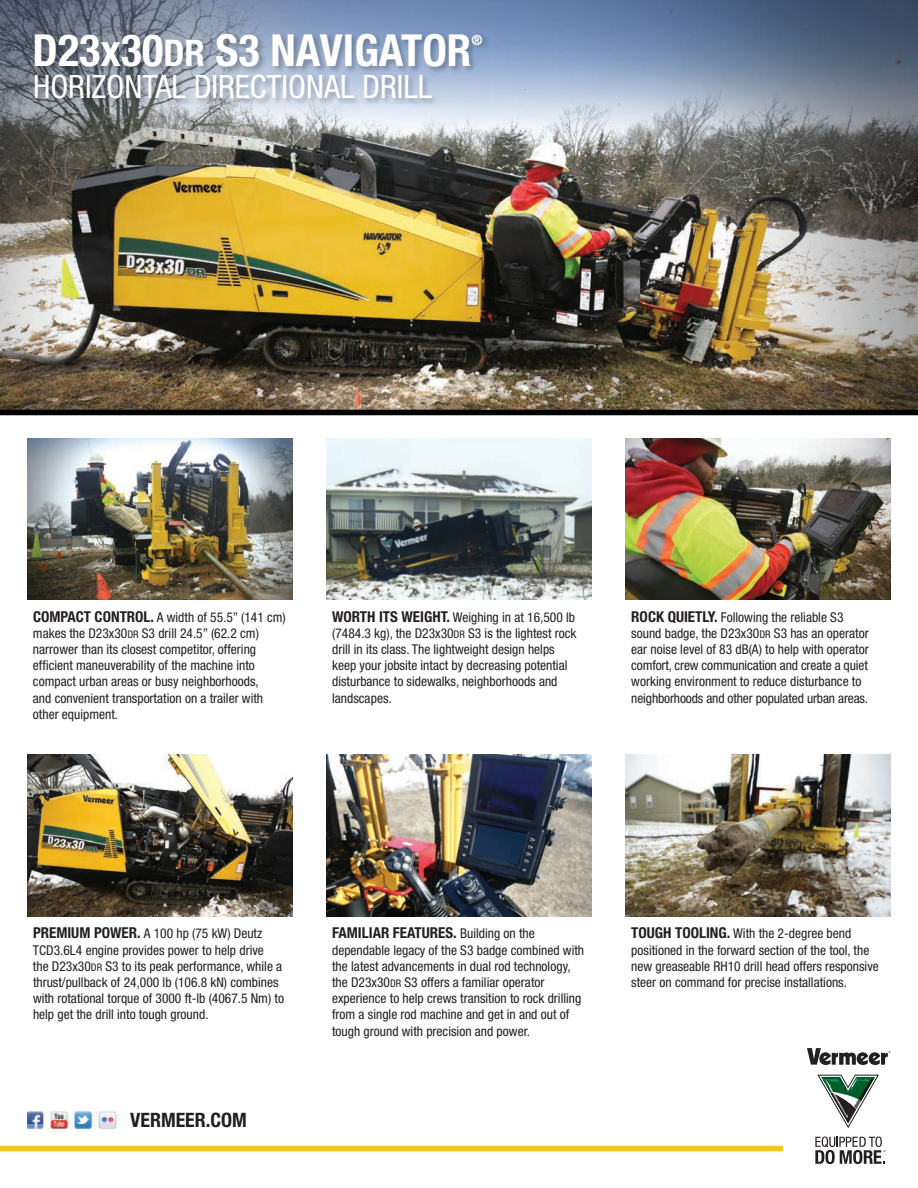
<style>
.page{position:relative;width:918px;height:1188px;background:#fff}
.page>*{position:absolute;margin:0;border:0;box-sizing:border-box;transform-origin:0 0}
.t1{font:700 condensed 44.25px "Helvetica Neue";color:#fff}
.t2{font:condensed 32.25px "Helvetica Neue";color:#fff}
.t3{font:700 condensed 19.8px "Helvetica Neue";color:#231f20}
.t4{font:700 condensed 15px "Helvetica Neue";color:#231f20}
.t5{font:700 condensed 13.95px "Helvetica Neue";color:#fff}
.t6{font:condensed 13.5px/16.2px "Helvetica Neue";color:#231f20}
.s1{font-size:36.75px}
.s2{font-weight:700;font-size:15px}
.s3{font-size:10.5px}
.s4{font-weight:400;font-size:13.5px}
</style>
<div class="page">
<img style="left:27px;top:438px;width:266px;height:161px">
<img style="left:326px;top:438px;width:266px;height:161px">
<img style="left:625px;top:438px;width:266px;height:161px">
<img style="left:27px;top:755px;width:266px;height:161px">
<img style="left:326px;top:755px;width:266px;height:161px">
<img style="left:625px;top:755px;width:266px;height:161px">
<img style="left:0;top:0;width:918px;height:410px">
<div style="left:0;top:410px;width:918px;height:5px;background:#010101"></div>
<svg style="left:807px;top:1048px;width:83px;height:17px"></svg>
<svg style="left:815px;top:1137px;width:71px;height:27px"></svg>
<svg style="left:817px;top:1075px;width:62px;height:53px"></svg>
<img style="left:27px;top:1111px;width:92px;height:23px">
<div style="left:0;top:1146px;width:783px;height:5px;background:#fec422"></div>
<img style="left:33px;top:32px;width:457px;height:74px">
<h1 class="t1" style="left:33px;top:24px;width:440px">D23x30<span class="s1">DR</span> S3 NAVIGATOR</h1>
<p class="t5" style="left:472px;top:31px;width:13px">®</p>
<h2 class="t2" style="left:33px;top:68px;width:401px">HORIZONTAL DIRECTIONAL DRILL</h2>
<p class="t6" style="left:33px;top:609px;width:254px"><span class="s2">COMPACT CONTROL.</span> A width of 55.5” (141 cm) makes the D23x30<span class="s3">DR</span> S3 drill 24.5” (62.2 cm) narrower than its closest competitor, offering efficient maneuverability of the machine into compact urban areas or busy neighborhoods,<br>and convenient transportation on a trailer with other equipment.</p>
<p class="t6" style="left:332px;top:609px;width:246px"><span class="s2">WORTH ITS WEIGHT.</span> Weighing in at 16,500 lb (7484.3 kg), the D23x30<span class="s3">DR</span> S3 is the lightest rock drill in its class. The lightweight design helps keep your jobsite intact by decreasing potential disturbance to sidewalks, neighborhoods and landscapes.</p>
<p class="t6" style="left:631px;top:609px;width:239px"><span class="s2">ROCK QUIETLY.</span> Following the reliable S3 sound badge, the D23x30<span class="s3">DR</span> S3 has an operator ear noise level of 83 dB(A) to help with operator comfort, crew communication and create a quiet working environment to reduce disturbance to neighborhoods and other populated urban areas.</p>
<p class="t6" style="left:33px;top:925px;width:253px"><span class="s2">PREMIUM POWER.</span> A 100 hp (75 kW) Deutz TCD3.6L4 engine provides power to help drive<br>the D23x30<span class="s3">DR</span> S3 to its peak performance, while a thrust/pullback of 24,000 lb (106.8 kN) combines with rotational torque of 3000 ft-lb (4067.5 Nm) to help get the drill into tough ground.</p>
<p class="t4" style="left:332px;top:924px;width:204px">FAMILIAR FEATURES. <span class="s4">Building on the</span></p>
<p class="t6" style="left:332px;top:942px;width:254px">dependable legacy of the S3 badge combined with the latest advancements in dual rod technology, the D23x30<span class="s3">DR</span> S3 offers a familiar operator experience to help crews transition to rock drilling from a single rod machine and get in and out of tough ground with precision and power.</p>
<h3 class="t3" style="left:130px;top:1108px;width:118px">VERMEER.COM</h3>
<p class="t6" style="left:631px;top:925px;width:249px"><span class="s2">TOUGH TOOLING.</span> With the 2-degree bend positioned in the forward section of the tool, the new greaseable RH10 drill head offers responsive steer on command for precise installations.</p>
</div>
